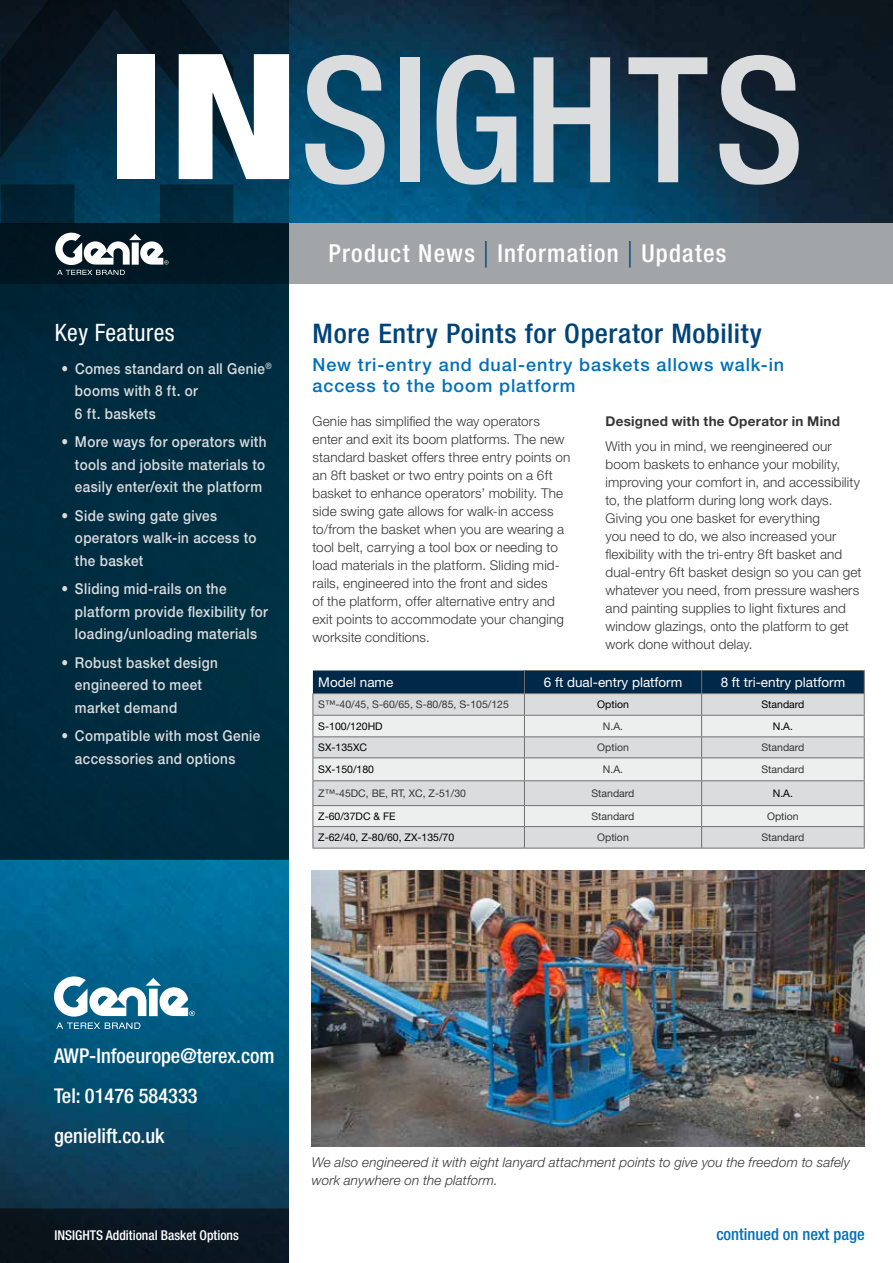
<style>
.page{position:relative;width:893px;height:1263px;background:#fff}
.page>*{position:absolute;margin:0;border:0;box-sizing:border-box;transform-origin:0 0}
.t1{font:500 condensed 174.9px "Helvetica Neue LT Std";color:#dbdcde}
.t2{font:800 condensed 174.9px "Helvetica Neue LT Std";color:#fff;scale:1.29 1}
.t3{font:500 condensed 27px "Helvetica Neue LT Std";letter-spacing:.02em;color:#004379;scale:1.05 1}
.t4{font:500 condensed 24.75px "Helvetica Neue LT Std";letter-spacing:.05em;color:#fff}
.t5{font:condensed 24px "Helvetica Neue LT Std";letter-spacing:.02em;color:#fff}
.t6{font:500 condensed 20.4px/39.9px "Helvetica Neue LT Std";color:#fff}
.t7{font:500 18px/21px "Helvetica Neue LT Std";letter-spacing:.05em;color:#0070ba}
.t8{font:500 condensed 16.5px "Helvetica Neue LT Std";color:#0070ba}
.t9{font:500 15px/22.5px "Helvetica Neue LT Std";letter-spacing:.025em;color:#dbdcde;scale:.9 1}
.t10{font:300 13.5px/18px "Helvetica Neue LT Std";letter-spacing:.01em;color:#373636}
.t11{font:italic 300 13.5px/18px "Helvetica Neue LT Std";letter-spacing:.01em;color:#373636}
.t12{font:13.5px "Helvetica Neue LT Std";color:#fff}
.t13{font:500 condensed 13.5px "Helvetica Neue LT Std";color:#fff}
.t14{font:700 13.5px "Helvetica Neue LT Std";letter-spacing:.02em;color:#373636}
.t15{font:10.5px "Helvetica Neue LT Std";color:#373636}
.t16{font:10.5px "Helvetica Neue LT Std";color:#000}
.s1{font-weight:400;font-size:35.7px;color:#004379}
</style>
<div class="page">
<img style="left:0;top:0;width:893px;height:1209px">
<svg style="left:0;top:0;width:289px;height:223px;background:#03344f"></svg>
<svg style="left:0;top:0;width:233px;height:159px;background:#062030"></svg>
<svg style="left:1px;top:184px;width:232px;height:39px;background:#002f45"></svg>
<div style="left:0;top:284px;width:289px;height:575px;background:#002b3e"></div>
<div style="left:0;top:1209px;width:289px;height:54px;background:#0b1620"></div>
<div style="left:0;top:859px;width:289px;height:349px;background:linear-gradient(to bottom,#0077a8,#0c3851)"></div>
<div style="left:0;top:223px;width:289px;height:61px;background:#001824"></div>
<svg style="left:55px;top:233px;width:114px;height:42px"></svg>
<svg style="left:54px;top:976px;width:141px;height:53px"></svg>
<img style="left:312px;top:870px;width:552px;height:277px">
<div style="left:289px;top:223px;width:604px;height:61px;background:#a1a5a7"></div>
<hr style="left:313px;top:848px;width:211px;height:1px;background:#706f6f">
<hr style="left:524px;top:848px;width:178px;height:1px;background:#706f6f">
<hr style="left:702px;top:848px;width:163px;height:1px;background:#706f6f">
<svg style="left:313px;top:670px;width:552px;height:178px;background:#bfc5ca"></svg>
<hr style="left:313px;top:693px;width:211px;height:1px;background:#706f6f">
<hr style="left:524px;top:693px;width:178px;height:1px;background:#706f6f">
<hr style="left:702px;top:693px;width:163px;height:1px;background:#706f6f">
<h1 class="t2" style="left:104px;top:9px;width:154px">IN</h1>
<h1 class="t1" style="left:300px;top:16px;width:506px">SIGHTS</h1>
<h3 class="t5" style="left:55px;top:318px;width:121px">Key Features</h3>
<p class="t9" style="left:75px;top:357px;width:220px;text-indent:-13px">• Comes standard on all Genie<sup>® </sup>booms with 8 ft. or<br>6 ft. baskets</p>
<p class="t9" style="left:75px;top:430px;width:214px;text-align:justify;text-indent:-14px">• More ways for operators with tools and jobsite materials to easily enter/exit the platform</p>
<p class="t9" style="left:75px;top:504px;width:203px;text-indent:-14px">• Side swing gate gives operators walk-in access to the basket</p>
<p class="t9" style="left:75px;top:577px;width:216px;text-indent:-14px">• Sliding mid-rails on the platform provide flexibility for loading/unloading materials</p>
<p class="t9" style="left:75px;top:651px;width:160px;text-indent:-14px">• Robust basket design engineered to meet market demand</p>
<p class="t9" style="left:75px;top:724px;width:207px;text-indent:-14px">• Compatible with most Genie accessories and options</p>
<h3 class="t4" style="left:328px;top:239px;width:399px">Product News <span class="s1">|</span> Information <span class="s1">|</span> Updates</h3>
<h2 class="t3" style="left:313px;top:317px;width:429px">More Entry Points for Operator Mobility</h2>
<h3 class="t7" style="left:313px;top:353px;width:473px">New tri-entry and dual-entry baskets allows walk-in access to the boom platform</h3>
<p class="t10" style="left:313px;top:412px;width:259px">Genie has simplified the way operators enter and exit its boom platforms. The new standard basket offers three entry points on an 8ft basket or two entry points on a 6ft basket to enhance operators’ mobility. The side swing gate allows for walk-in access to/from the basket when you are wearing a tool belt, carrying a tool box or needing to load materials in the platform. Sliding mid&shy;rails, engineered into the front and sides<br>of the platform, offer alternative entry and exit points to accommodate your changing worksite conditions.</p>
<p class="t14" style="left:605px;top:413px;width:236px">Designed with the Operator in Mind</p>
<p class="t10" style="left:605px;top:437px;width:258px">With you in mind, we reengineered our boom baskets to enhance your mobility, improving your comfort in, and accessibility to, the platform during long work days.<br>Giving you one basket for everything<br>you need to do, we also increased your flexibility with the tri-entry 8ft basket and dual-entry 6ft basket design so you can get whatever you need, from pressure washers and painting supplies to light fixtures and window glazings, onto the platform to get work done without delay.</p>
<p class="t12" style="left:318px;top:674px;width:77px">Model name</p>
<p class="t12" style="left:544px;top:674px;width:140px">6 ft dual-entry platform</p>
<p class="t12" style="left:721px;top:674px;width:126px">8 ft tri-entry platform</p>
<p class="t15" style="left:318px;top:698px;width:192px">S™-40/45, S-60/65, S-80/85, S-105/125</p>
<p class="t16" style="left:597px;top:698px;width:33px">Option</p>
<p class="t16" style="left:761px;top:698px;width:44px">Standard</p>
<p class="t16" style="left:318px;top:720px;width:66px">S-100/120HD</p>
<p class="t15" style="left:603px;top:720px;width:22px">N.A.</p>
<p class="t16" style="left:773px;top:720px;width:22px">N.A.</p>
<p class="t16" style="left:318px;top:741px;width:50px">SX-135XC</p>
<p class="t15" style="left:597px;top:741px;width:33px">Option</p>
<p class="t15" style="left:761px;top:741px;width:44px">Standard</p>
<p class="t16" style="left:318px;top:763px;width:57px">SX-150/180</p>
<p class="t15" style="left:603px;top:763px;width:22px">N.A.</p>
<p class="t15" style="left:761px;top:763px;width:44px">Standard</p>
<p class="t15" style="left:318px;top:787px;width:149px">Z™-45DC, BE, RT, XC, Z-51/30</p>
<p class="t15" style="left:591px;top:787px;width:44px">Standard</p>
<p class="t16" style="left:773px;top:787px;width:22px">N.A.</p>
<p class="t16" style="left:318px;top:810px;width:79px">Z-60/37DC &amp; FE</p>
<p class="t15" style="left:591px;top:810px;width:44px">Standard</p>
<p class="t15" style="left:767px;top:810px;width:33px">Option</p>
<p class="t16" style="left:318px;top:831px;width:137px">Z-62/40, Z-80/60, ZX-135/70</p>
<p class="t15" style="left:597px;top:831px;width:33px">Option</p>
<p class="t15" style="left:761px;top:831px;width:44px">Standard</p>
<h3 class="t6" style="left:54px;top:1036px;width:222px">AWP-Infoeurope@terex.com<br>Tel: 01476 584333 genielift.co.uk</h3>
<p class="t13" style="left:54px;top:1227px;width:186px">INSIGHTS Additional Basket Options</p>
<p class="t11" style="left:312px;top:1152px;width:540px">We also engineered it with eight lanyard attachment points to give you the freedom to safely work anywhere on the platform.</p>
<p class="t8" style="left:716px;top:1224px;width:150px">continued on next page</p>
</div>
